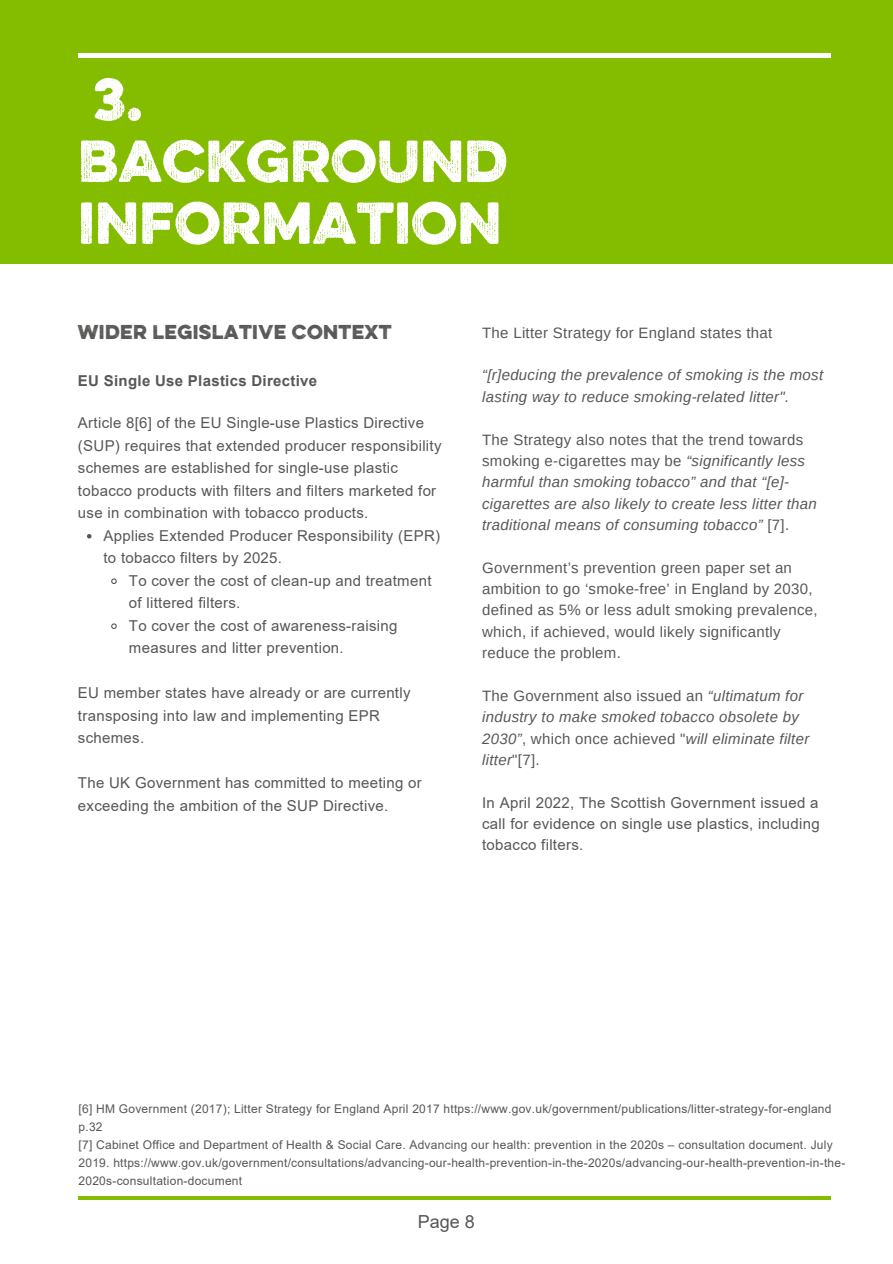
<style>
.page{position:relative;width:893px;height:1264px;background:#fff}
.page>*{position:absolute;margin:0;border:0;box-sizing:border-box;transform-origin:0 0}
.t1{font:700 52.95px/61.8px "Eveleth";color:#fff}
.t2{font:700 18px "Eveleth";letter-spacing:.02em;color:#575756}
.t3{font:18px "Arial";color:#575756}
.t4{font:15px/22.5px "Arial";letter-spacing:.02em;color:#575756}
.t5{font:italic 15px/21.3px "Arimo";letter-spacing:.02em;color:#575756}
.t6{font:15px/21.3px "Arimo";letter-spacing:.02em;color:#575756}
.t7{font:700 15px "Arial";letter-spacing:.02em;color:#575756}
.t8{font:12px/18px "Arial";letter-spacing:.02em;color:#575756}
.s1{font-style:normal}
</style>
<div class="page">
<div style="left:0;top:0;width:892px;height:264px;background:#84bd00"></div>
<svg style="left:87px;top:534px;width:4px;height:4px"></svg>
<svg style="left:111px;top:578px;width:6px;height:6px"></svg>
<svg style="left:111px;top:623px;width:6px;height:6px"></svg>
<hr style="left:78px;top:1196px;width:752px;height:3px;background:#84bd00">
<hr style="left:79px;top:54px;width:752px;height:3px;background:#fff">
<h1 class="t1" style="left:78px;top:74px;width:431px">3.<br>BACKGROUND<br>INFORMATION</h1>
<p class="t2" style="left:78px;top:324px;width:315px">WIDER LEGISLATIVE CONTEXT</p>
<p class="t7" style="left:78px;top:372px;width:241px">EU Single Use Plastics Directive</p>
<p class="t4" style="left:78px;top:412px;width:365px">Article 8[6] of the EU Single-use Plastics Directive (SUP) requires that extended producer responsibility schemes are established for single-use plastic tobacco products with filters and filters marketed for use in combination with tobacco products.</p>
<p class="t4" style="left:103px;top:524px;width:338px">Applies Extended Producer Responsibility (EPR) to tobacco filters by 2025.</p>
<p class="t4" style="left:129px;top:569px;width:304px">To cover the cost of clean-up and treatment of littered filters.<br>To cover the cost of awareness-raising measures and litter prevention.</p>
<p class="t4" style="left:78px;top:681px;width:334px">EU member states have already or are currently transposing into law and implementing EPR schemes.</p>
<p class="t4" style="left:78px;top:771px;width:345px">The UK Government has committed to meeting or exceeding the ambition of the SUP Directive.</p>
<p class="t6" style="left:482px;top:322px;width:291px">The Litter Strategy for England states that</p>
<p class="t5" style="left:482px;top:364px;width:342px">“[r]educing the prevalence of smoking is the most lasting way to reduce smoking-related litter".</p>
<p class="t5" style="left:482px;top:428px;width:336px"><span class="s1">The Strategy also notes that the trend towards smoking e-cigarettes may be</span> “significantly less harmful than smoking tobacco” and that “[e]- cigarettes are also likely to create less litter than traditional means of consuming tobacco” <span class="s1">[7].</span></p>
<p class="t6" style="left:482px;top:557px;width:337px">Government’s prevention green paper set an ambition to go ‘smoke-free’ in England by 2030, defined as 5% or less adult smoking prevalence, which, if achieved, would likely significantly reduce the problem.</p>
<p class="t5" style="left:482px;top:685px;width:328px"><span class="s1">The Government also issued an</span> “ultimatum for industry to make smoked tobacco obsolete by 2030”<span class="s1">, which once achieved "</span>will eliminate filter litter<span class="s1">"[7].</span></p>
<p class="t4" style="left:482px;top:791px;width:339px;line-height:21.3px;text-align:justify">In April 2022, The Scottish Government issued a call for evidence on single use plastics, including tobacco filters.</p>
<p class="t8" style="left:79px;top:1100px;width:768px">[6] HM Government (2017); Litter Strategy for England April 2017 https://www.gov.uk/government/publications/litter-strategy-for-england p.32<br>[7] Cabinet Office and Department of Health &amp; Social Care. Advancing our health: prevention in the 2020s – consultation document. July 2019. https://www.gov.uk/government/consultations/advancing-our-health-prevention-in-the-2020s/advancing-our-health-prevention-in-the-2020s-consultation-document</p>
<p class="t3" style="left:418px;top:1211px;width:58px">Page 8</p>
</div>
